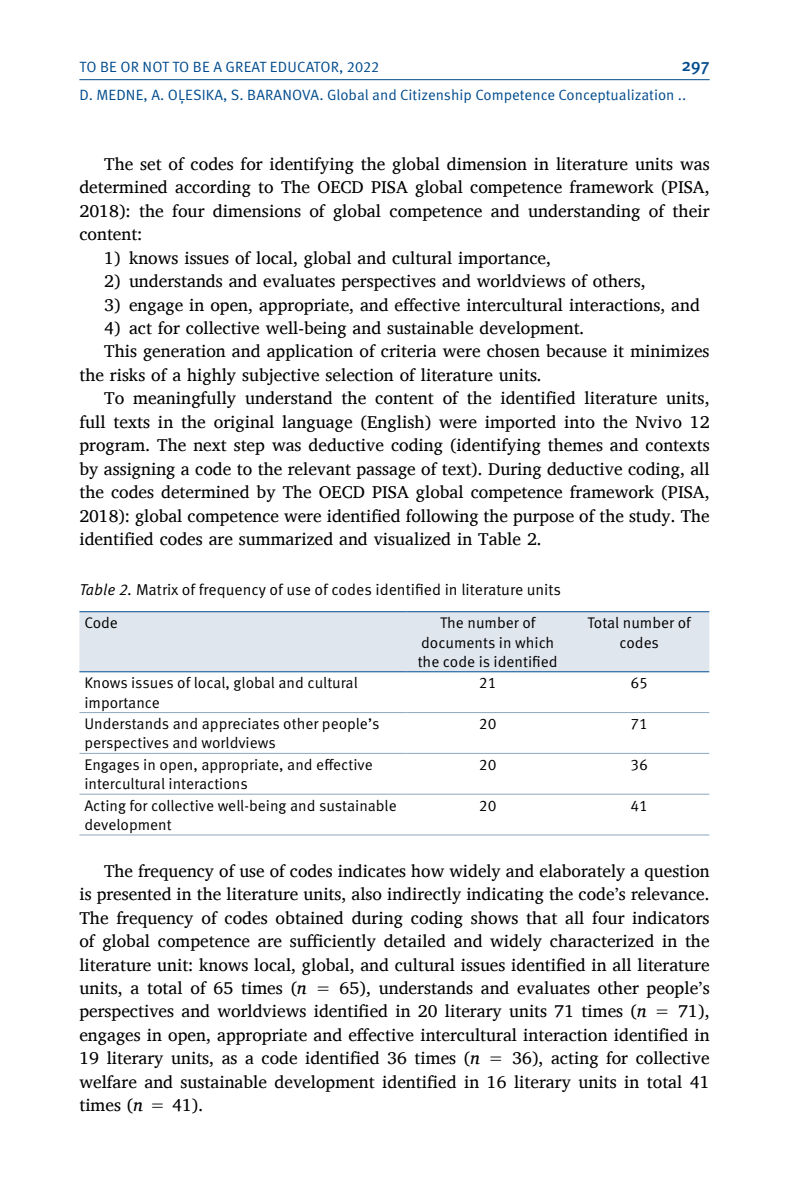
<style>
.page{position:relative;width:794px;height:1191px;background:#fff}
.page>*{position:absolute;margin:0;border:0;box-sizing:border-box;transform-origin:0 0}
.t1{font:17.5px/23.4px "Charis SIL";color:#000;text-align:justify}
.t2{font:500 17.5px "Meta Pro";color:#004b8d}
.t3{font:15.75px "Meta Pro";color:#000}
.t4{font:15.4px/19.2px "Meta Pro";color:#000}
.t5{font:14.88px "Meta Pro";color:#004b8d}
.s1{font-style:italic}
</style>
<div class="page">
<hr style="left:79px;top:79px;width:630px;height:1px;background:#004b8d">
<div style="left:79px;top:612px;width:630px;height:59px;background:#e0e6ee"></div>
<hr style="left:79px;top:712px;width:327px;height:1px;background:#8ba7be">
<hr style="left:406px;top:712px;width:163px;height:1px;background:#8ba7be">
<hr style="left:569px;top:712px;width:140px;height:1px;background:#8ba7be">
<hr style="left:79px;top:753px;width:327px;height:1px;background:#8ba7be">
<hr style="left:406px;top:753px;width:163px;height:1px;background:#8ba7be">
<hr style="left:569px;top:753px;width:140px;height:1px;background:#8ba7be">
<hr style="left:79px;top:793px;width:327px;height:1px;background:#8ba7be">
<hr style="left:406px;top:793px;width:163px;height:1px;background:#8ba7be">
<hr style="left:569px;top:793px;width:140px;height:1px;background:#8ba7be">
<hr style="left:79px;top:834px;width:327px;height:1px;background:#8ba7be">
<hr style="left:406px;top:834px;width:163px;height:1px;background:#8ba7be">
<hr style="left:569px;top:834px;width:140px;height:1px;background:#8ba7be">
<hr style="left:79px;top:611px;width:327px;height:1px;background:#004b8d">
<hr style="left:406px;top:611px;width:163px;height:1px;background:#004b8d">
<hr style="left:569px;top:611px;width:140px;height:1px;background:#004b8d">
<hr style="left:79px;top:671px;width:327px;height:1px;background:#004b8d">
<hr style="left:406px;top:671px;width:163px;height:1px;background:#004b8d">
<hr style="left:569px;top:671px;width:140px;height:1px;background:#004b8d">
<p class="t5" style="left:79px;top:57px;width:301px">TO BE OR NOT TO BE A GREAT EDUCATOR, 2022</p>
<p class="t2" style="left:681px;top:54px;width:30px">297</p>
<p class="t5" style="left:79px;top:86px;width:39px">D. Medne</p>
<p class="t5" style="left:144px;top:86px;width:141px">, A. Oļes ika, S. Baranova</p>
<p class="t5" style="left:319px;top:86px;width:368px">. Global and Citizenship Competence Conceptualization ..</p>
<p class="t1" style="left:79px;top:152px;width:632px;text-indent:25px">The set of codes for identifying the global dimension in literature units was determined according to The OECD PISA global competence framework (PISA, 2018): the four dimensions of global competence and understanding of their content:</p>
<p class="t1" style="left:104px;top:246px;width:448px">1) knows issues of local, global and cultural importance,</p>
<p class="t1" style="left:104px;top:269px;width:543px">2) understands and evaluates perspectives and worldviews of others,</p>
<p class="t1" style="left:104px;top:293px;width:597px">3) engage in open, appropriate, and effective intercultural interactions, and</p>
<p class="t1" style="left:104px;top:316px;width:482px">4) act for collective well-being and sustainable development.</p>
<p class="t1" style="left:104px;top:340px;width:607px">This generation and application of criteria were chosen because it minimizes</p>
<p class="t1" style="left:79px;top:363px;width:464px">the risks of a highly subjective selection of literature units.</p>
<p class="t1" style="left:104px;top:386px;width:607px">To meaningfully understand the content of the identified literature units,</p>
<p class="t1" style="left:79px;top:410px;width:631px">full texts in the original language (English) were imported into the Nvivo 12</p>
<p class="t1" style="left:79px;top:433px;width:632px">program. The next step was deductive coding (identifying themes and contexts</p>
<p class="t1" style="left:79px;top:457px;width:632px">by assigning a code to the relevant passage of text). During deductive coding, all</p>
<p class="t1" style="left:79px;top:480px;width:632px">the codes determined by The OECD PISA global competence framework (PISA,</p>
<p class="t1" style="left:79px;top:504px;width:632px">2018): global competence were identified following the purpose of the study. The</p>
<p class="t1" style="left:79px;top:527px;width:464px">identified codes are summarized and visualized in Table 2.</p>
<p class="t3" style="left:79px;top:579px;width:483px"><span class="s1">Table 2.</span> Matrix of frequency of use of codes identified in literature units</p>
<p class="t4" style="left:84px;top:614px;width:35px">Code</p>
<p class="t4" style="left:418px;top:614px;width:141px;text-align:center">The number of documents in which the code is identified</p>
<p class="t4" style="left:587px;top:614px;width:105px;text-align:center">Total number of codes</p>
<p class="t4" style="left:84px;top:674px;width:275px">Knows issues of local, global and cultural importance</p>
<p class="t4" style="left:479px;top:674px;width:19px">21</p>
<p class="t4" style="left:630px;top:674px;width:19px">65</p>
<p class="t4" style="left:84px;top:714px;width:297px">Understands and appreciates other people’s perspectives and worldviews</p>
<p class="t4" style="left:479px;top:714px;width:19px">20</p>
<p class="t4" style="left:630px;top:714px;width:19px">71</p>
<p class="t4" style="left:84px;top:755px;width:290px">Engages in open, appropriate, and effective intercultural interactions</p>
<p class="t4" style="left:479px;top:755px;width:19px">20</p>
<p class="t4" style="left:630px;top:755px;width:19px">36</p>
<p class="t4" style="left:84px;top:796px;width:314px">Acting for collective well-being and sustainable development</p>
<p class="t4" style="left:479px;top:796px;width:19px">20</p>
<p class="t4" style="left:630px;top:796px;width:19px">41</p>
<p class="t1" style="left:79px;top:859px;width:632px;text-indent:25px">The frequency of use of codes indicates how widely and elaborately a question is presented in the literature units, also indirectly indicating the code’s relevance.<br>The frequency of codes obtained during coding shows that all four indicators of global competence are sufficiently detailed and widely characterized in the literature unit: knows local, global, and cultural issues identified in all literature units, a total of 65 times (<span class="s1">n</span> = 65), understands and evaluates other people’s perspectives and worldviews identified in 20 literary units 71 times (<span class="s1">n</span> = 71), engages in open, appropriate and effective intercultural interaction identified in 19 literary units, as a code identified 36 times (<span class="s1">n</span> = 36), acting for collective welfare and sustainable development identified in 16 literary units in total 41 times (<span class="s1">n</span> = 41).</p>
</div>
